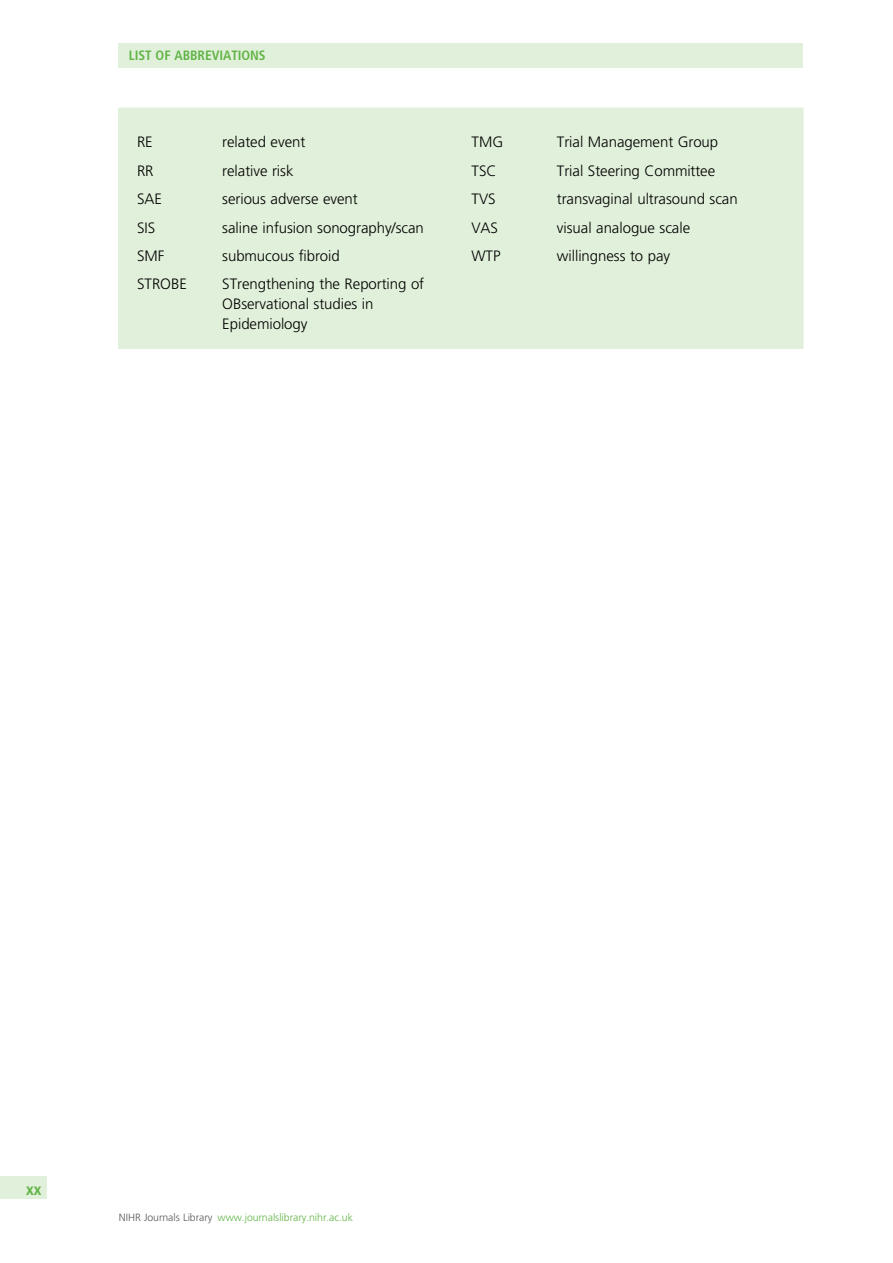
<style>
.page{position:relative;width:893px;height:1263px;background:#fff}
.page>*{position:absolute;margin:0;border:0;box-sizing:border-box;transform-origin:0 0}
.t1{font:16.5px "Adv TT24 c 3 cae 3.B";color:#62b447}
.t2{font:15px/19.5px "Adv T Tebabd 7 da";color:#000}
.t3{font:13.5px "Adv TT24 c 3 cae 3.B";color:#62b447}
.t4{font:10.5px "Adv T Tebabd 7 da";color:#62b447}
.s1{color:#58595b}
</style>
<div class="page">
<div style="left:119px;top:108px;width:684px;height:240px;background:#e1f0da"></div>
<div style="left:119px;top:44px;width:684px;height:24px;background:#e1f0da"></div>
<div style="left:0;top:1176px;width:47px;height:23px;background:#e1f0da"></div>
<p class="t3" style="left:129px;top:51px;width:138px">LIST OF ABBREVIATIONS</p>
<p class="t2" style="left:137px;top:133px;width:17px">RE</p>
<p class="t2" style="left:222px;top:133px;width:84px">related event</p>
<p class="t2" style="left:137px;top:162px;width:18px">RR</p>
<p class="t2" style="left:222px;top:162px;width:73px">relative risk</p>
<p class="t2" style="left:137px;top:190px;width:26px">SAE</p>
<p class="t2" style="left:222px;top:190px;width:137px">serious adverse event</p>
<p class="t2" style="left:137px;top:219px;width:20px">SIS</p>
<p class="t2" style="left:222px;top:219px;width:203px">saline infusion sonography/scan</p>
<p class="t2" style="left:137px;top:247px;width:29px">SMF</p>
<p class="t2" style="left:222px;top:247px;width:119px">submucous fibroid</p>
<p class="t2" style="left:137px;top:276px;width:51px">STROBE</p>
<p class="t2" style="left:222px;top:276px;width:203px">STrengthening the Reporting of<br>OBservational studies in<br>Epidemiology</p>
<p class="t2" style="left:472px;top:133px;width:33px">TMG</p>
<p class="t2" style="left:557px;top:133px;width:163px">Trial Management Group</p>
<p class="t2" style="left:472px;top:162px;width:26px">TSC</p>
<p class="t2" style="left:557px;top:162px;width:160px">Trial Steering Committee</p>
<p class="t2" style="left:472px;top:190px;width:26px">TVS</p>
<p class="t2" style="left:557px;top:190px;width:182px">transvaginal ultrasound scan</p>
<p class="t2" style="left:472px;top:219px;width:28px">VAS</p>
<p class="t2" style="left:557px;top:219px;width:135px">visual analogue scale</p>
<p class="t2" style="left:472px;top:247px;width:31px">WTP</p>
<p class="t2" style="left:557px;top:247px;width:115px">willingness to pay</p>
<p class="t1" style="left:26px;top:1183px;width:17px">xx</p>
<p class="t4" style="left:119px;top:1213px;width:236px"><span class="s1">NIHR Journals Library</span> www.journalslibrary.nihr.ac.uk</p>
</div>
